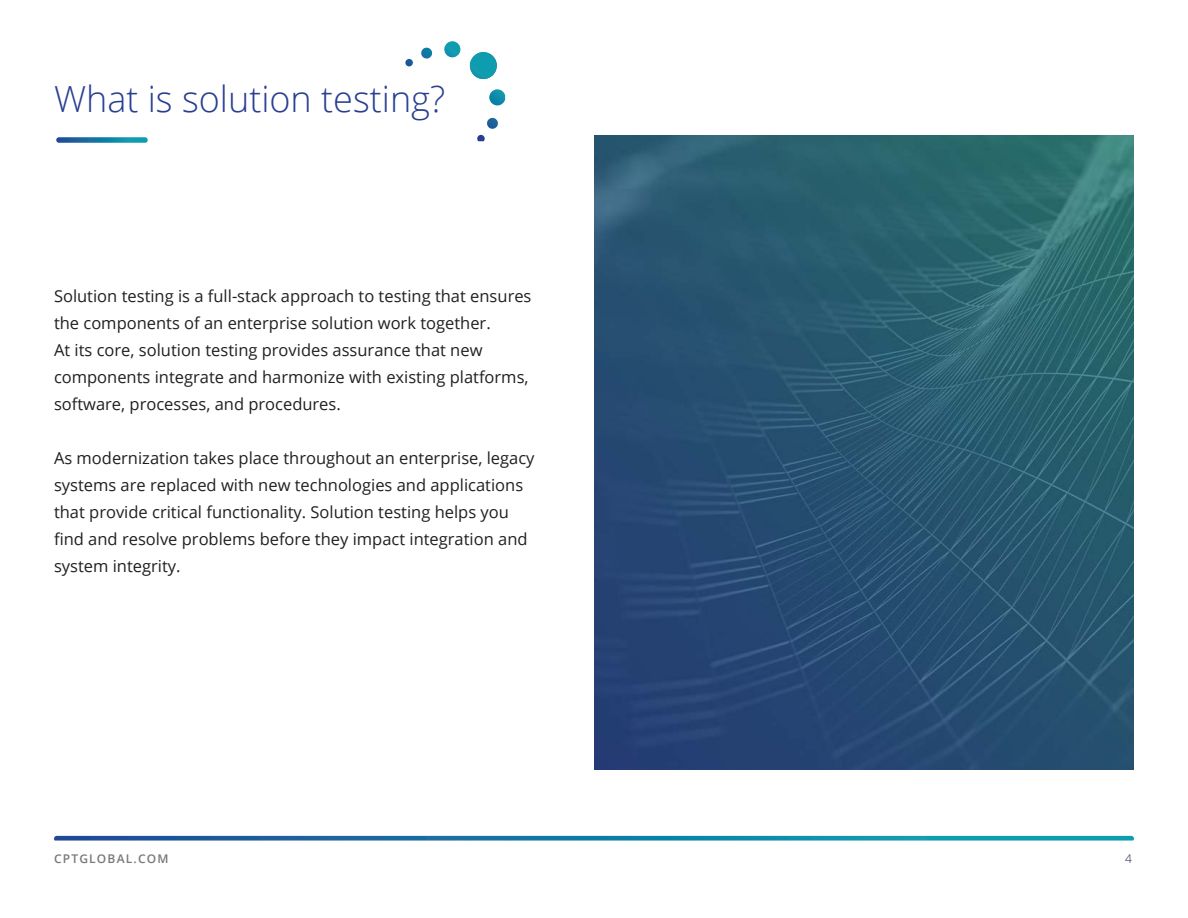
<style>
.page{position:relative;width:1188px;height:918px;background:#fff}
.page>*{position:absolute;margin:0;border:0;box-sizing:border-box;transform-origin:0 0}
.Paragraph_Style_1{font:300 36px "Open Sans";color:#283e91}
.Paragraph_Style_1-2{font:16.5px/27px "Open Sans";color:#231f20}
.t1{font:600 12px "Open Sans";letter-spacing:.1em;color:#797878}
.t2{font:300 12px "Open Sans";color:#181f4b}
</style>
<div class="page">
<svg style="left:54px;top:836px;width:1080px;height:5px;background:#2986ac"></svg>
<img style="left:594px;top:135px;width:540px;height:635px">
<svg style="left:489px;top:89px;width:16px;height:17px"></svg>
<svg style="left:444px;top:41px;width:17px;height:17px"></svg>
<svg style="left:421px;top:48px;width:12px;height:11px"></svg>
<svg style="left:405px;top:59px;width:8px;height:7px"></svg>
<svg style="left:477px;top:118px;width:21px;height:23px"></svg>
<svg style="left:470px;top:52px;width:27px;height:27px"></svg>
<svg style="left:56px;top:137px;width:92px;height:6px"></svg>
<p class="Paragraph_Style_1" style="left:54px;top:74px;width:393px">What is solution testing?</p>
<p class="Paragraph_Style_1-2" style="left:54px;top:282px;width:479px">Solution testing is a full-stack approach to testing that ensures the components of an enterprise solution work together.<br>At its core, solution testing provides assurance that new components integrate and harmonize with existing platforms, software, processes, and procedures.</p>
<p class="Paragraph_Style_1-2" style="left:54px;top:444px;width:482px">As modernization takes place throughout an enterprise, legacy systems are replaced with new technologies and applications that provide critical functionality. Solution testing helps you find and resolve problems before they impact integration and system integrity.</p>
<p class="t1" style="left:54px;top:850px;width:116px">CPTGLOBAL.COM</p>
<p class="t2" style="left:1125px;top:850px;width:8px">4</p>
</div>
